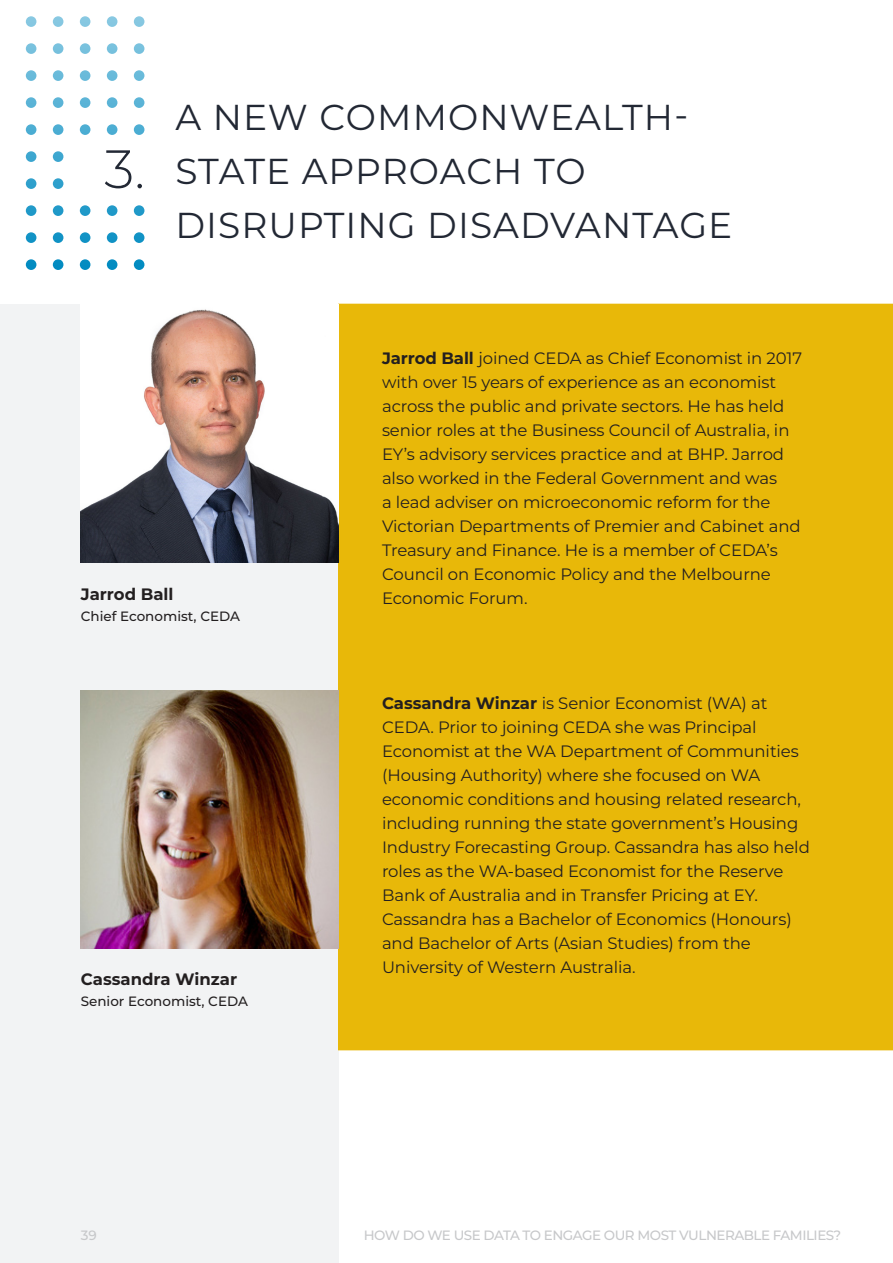
<style>
.page{position:relative;width:893px;height:1263px;background:#fff}
.page>*{position:absolute;margin:0;border:0;box-sizing:border-box;transform-origin:0 0}
.t1{font:300 54px "Montserrat";color:#222834}
.t2{font:36px/54px "Montserrat";letter-spacing:.03em;color:#222834}
.t3{font:16.5px/24px "Montserrat";letter-spacing:-.005em;color:#231f20}
.t4{font:700 16.5px "Montserrat";color:#231f20}
.t5{font:500 13.5px "Montserrat";letter-spacing:-.035em;color:#c7c8ca}
.t6{font:500 13.5px "Montserrat";color:#231f20}
.s1{font-weight:700}
</style>
<div class="page">
<div style="left:0;top:304px;width:339px;height:959px;background:#f2f3f4"></div>
<div style="left:338px;top:304px;width:555px;height:746px;background:#e8b809"></div>
<img style="left:81px;top:304px;width:258px;height:258px">
<div style="left:107px;top:16px;width:10px;height:11px;background:#87c8e1;border-radius:50%"></div>
<div style="left:134px;top:16px;width:10px;height:11px;background:#87c8e1;border-radius:50%"></div>
<div style="left:107px;top:43px;width:10px;height:11px;background:#78c1de;border-radius:50%"></div>
<div style="left:134px;top:43px;width:10px;height:11px;background:#78c1de;border-radius:50%"></div>
<div style="left:107px;top:70px;width:10px;height:11px;background:#69bada;border-radius:50%"></div>
<div style="left:134px;top:70px;width:10px;height:11px;background:#69bada;border-radius:50%"></div>
<div style="left:107px;top:97px;width:10px;height:11px;background:#5bb4d7;border-radius:50%"></div>
<div style="left:134px;top:97px;width:10px;height:11px;background:#5bb4d7;border-radius:50%"></div>
<div style="left:107px;top:124px;width:10px;height:11px;background:#4cadd3;border-radius:50%"></div>
<div style="left:134px;top:124px;width:10px;height:11px;background:#4cadd3;border-radius:50%"></div>
<div style="left:107px;top:205px;width:10px;height:11px;background:#2099c8;border-radius:50%"></div>
<div style="left:134px;top:205px;width:10px;height:11px;background:#2099c8;border-radius:50%"></div>
<div style="left:107px;top:232px;width:10px;height:11px;background:#1192c5;border-radius:50%"></div>
<div style="left:134px;top:232px;width:10px;height:11px;background:#1192c5;border-radius:50%"></div>
<div style="left:107px;top:259px;width:10px;height:11px;background:#008bc1;border-radius:50%"></div>
<div style="left:134px;top:259px;width:10px;height:11px;background:#008bc1;border-radius:50%"></div>
<div style="left:80px;top:16px;width:10px;height:11px;background:#87c8e1;border-radius:50%"></div>
<div style="left:80px;top:43px;width:10px;height:11px;background:#78c1de;border-radius:50%"></div>
<div style="left:80px;top:70px;width:10px;height:11px;background:#69bada;border-radius:50%"></div>
<div style="left:80px;top:97px;width:10px;height:11px;background:#5bb4d7;border-radius:50%"></div>
<div style="left:80px;top:124px;width:10px;height:11px;background:#4cadd3;border-radius:50%"></div>
<div style="left:80px;top:205px;width:10px;height:11px;background:#2099c8;border-radius:50%"></div>
<div style="left:80px;top:232px;width:10px;height:11px;background:#1192c5;border-radius:50%"></div>
<div style="left:80px;top:259px;width:10px;height:11px;background:#008bc1;border-radius:50%"></div>
<div style="left:53px;top:16px;width:10px;height:11px;background:#87c8e1;border-radius:50%"></div>
<div style="left:53px;top:43px;width:10px;height:11px;background:#78c1de;border-radius:50%"></div>
<div style="left:53px;top:70px;width:10px;height:11px;background:#69bada;border-radius:50%"></div>
<div style="left:53px;top:97px;width:10px;height:11px;background:#5bb4d7;border-radius:50%"></div>
<div style="left:53px;top:124px;width:10px;height:11px;background:#4cadd3;border-radius:50%"></div>
<div style="left:53px;top:151px;width:10px;height:11px;background:#3da6cf;border-radius:50%"></div>
<div style="left:53px;top:178px;width:10px;height:11px;background:#2fa0cc;border-radius:50%"></div>
<div style="left:53px;top:205px;width:10px;height:11px;background:#2099c8;border-radius:50%"></div>
<div style="left:53px;top:232px;width:10px;height:11px;background:#1192c5;border-radius:50%"></div>
<div style="left:53px;top:259px;width:10px;height:11px;background:#008bc1;border-radius:50%"></div>
<div style="left:26px;top:16px;width:10px;height:11px;background:#87c8e1;border-radius:50%"></div>
<div style="left:26px;top:43px;width:10px;height:11px;background:#78c1de;border-radius:50%"></div>
<div style="left:26px;top:70px;width:10px;height:11px;background:#69bada;border-radius:50%"></div>
<div style="left:26px;top:97px;width:10px;height:11px;background:#5bb4d7;border-radius:50%"></div>
<div style="left:26px;top:124px;width:10px;height:11px;background:#4cadd3;border-radius:50%"></div>
<div style="left:26px;top:151px;width:10px;height:11px;background:#3da6cf;border-radius:50%"></div>
<div style="left:26px;top:178px;width:10px;height:11px;background:#2fa0cc;border-radius:50%"></div>
<div style="left:26px;top:205px;width:10px;height:11px;background:#2099c8;border-radius:50%"></div>
<div style="left:26px;top:232px;width:10px;height:11px;background:#1192c5;border-radius:50%"></div>
<div style="left:26px;top:259px;width:10px;height:11px;background:#008bc1;border-radius:50%"></div>
<img style="left:81px;top:691px;width:258px;height:257px">
<p class="t1" style="left:104px;top:132px;width:42px">3.</p>
<p class="t2" style="left:175px;top:89px;width:558px">A NEW COMMONWEALTH-<br>STATE APPROACH TO<br>DISRUPTING DISADVANTAGE</p>
<p class="t3" style="left:382px;top:345px;width:422px"><span class="s1">Jarrod Ball</span> joined CEDA as Chief Economist in 2017 with over 15 years of experience as an economist across the public and private sectors. He has held senior roles at the Business Council of Australia, in EY’s advisory services practice and at BHP. Jarrod also worked in the Federal Government and was<br>a lead adviser on microeconomic reform for the Victorian Departments of Premier and Cabinet and Treasury and Finance. He is a member of CEDA’s Council on Economic Policy and the Melbourne</p>
<p class="t4" style="left:81px;top:582px;width:94px">Jarrod Ball</p>
<p class="t3" style="left:382px;top:585px;width:147px">Economic Forum.</p>
<p class="t6" style="left:81px;top:607px;width:161px">Chief Economist, CEDA</p>
<p class="t4" style="left:81px;top:968px;width:158px">Cassandra Winzar</p>
<p class="t6" style="left:81px;top:992px;width:169px">Senior Economist, CEDA</p>
<p class="t3" style="left:382px;top:691px;width:429px"><span class="s1">Cassandra Winzar</span> is Senior Economist (WA) at CEDA. Prior to joining CEDA she was Principal Economist at the WA Department of Communities (Housing Authority) where she focused on WA economic conditions and housing related research, including running the state government’s Housing Industry Forecasting Group. Cassandra has also held roles as the WA-based Economist for the Reserve Bank of Australia and in Transfer Pricing at EY.<br>Cassandra has a Bachelor of Economics (Honours) and Bachelor of Arts (Asian Studies) from the University of Western Australia.</p>
<p class="t5" style="left:81px;top:1225px;width:18px">39</p>
<p class="t5" style="left:364px;top:1225px;width:479px">HOW DO WE USE DATA TO ENGAGE OUR MOST VULNERABLE FAMILIES?</p>
</div>
